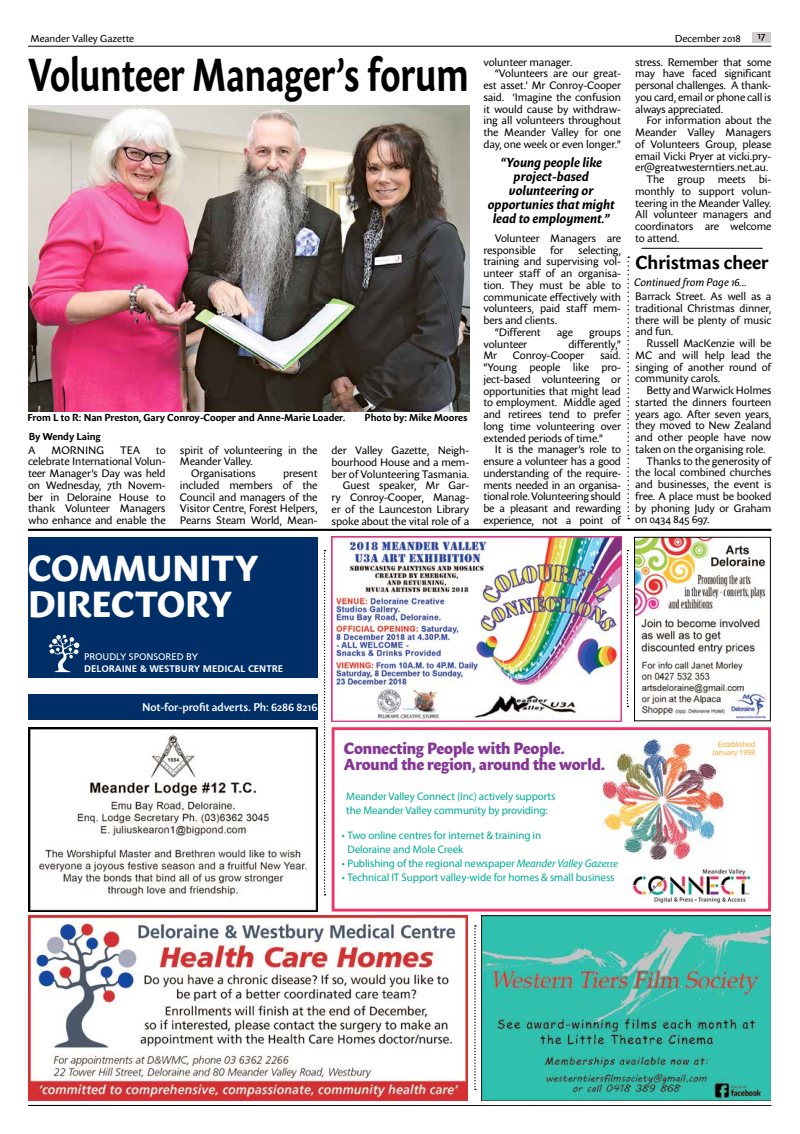
<style>
.page{position:relative;width:800px;height:1134px;background:#fff}
.page>*{position:absolute;margin:0;border:0;box-sizing:border-box;transform-origin:0 0}
.t1{font:700 46.1px "Sharik Sans";color:#000;scale:.78 1}
.t2{font:800 36px/36px "Sharik Sans";letter-spacing:-.01em;color:#fff}
.t3{font:700 18.5px "Sharik Sans";color:#000}
.t4{font:900 16px/16.5px "Sharik Sans";letter-spacing:-.01em;color:#853795}
.t5{font:italic 700 13px/14px "Sharik Sans";color:#000;text-align:center}
.t6{font:11px/14px "Myriad Pro";letter-spacing:-.01em;color:#00aa95}
.t7{font:600 11px "Sharik Sans";letter-spacing:-.005em;color:#fff}
.t8{font:10.8px/11.7px "Sharik Sans";letter-spacing:-.01em;color:#000;text-align:justify}
.t9{font:italic 10.8px "Sharik Sans";color:#000}
.t10{font:700 10px "Sharik Sans";color:#000}
.t11{font:10px "Sharik Sans";color:#000}
.t12{font:700 10px "Carto Gothic Std";color:#fff}
.t13{font:10px "Carto Gothic Std";letter-spacing:-.005em;color:#fff}
.t14{font:500 10px "Sharik Sans";color:#000}
.t15{font:8px/8px "Myriad Pro";letter-spacing:-.01em;color:#fca633;text-align:right}
.s1{font-size:46.8px}
.s2{font-style:italic}
</style>
<div class="page">
<div style="left:751px;top:32px;width:19px;height:11px;background:#cfccca"></div>
<hr style="left:28px;top:46px;width:743px;height:1px;background:#000">
<svg style="left:28px;top:1105px;width:743px;height:1px"></svg>
<hr style="left:28px;top:529px;width:743px;height:2px;background:#000">
<div style="left:28px;top:537px;width:289px;height:140px;background:#002f68"></div>
<div style="left:28px;top:694px;width:289px;height:26px;background:#002f68"></div>
<svg style="left:324px;top:550px;width:1px;height:346px"></svg>
<img style="left:636px;top:539px;width:131px;height:180px">
<div style="left:634px;top:537px;width:136px;height:184px;border:1px solid #000"></div>
<img style="left:481px;top:916px;width:289px;height:184px">
<svg style="left:49px;top:635px;width:30px;height:37px"></svg>
<svg style="left:626px;top:550px;width:2px;height:157px"></svg>
<div style="left:331px;top:727px;width:439px;height:185px;border:3px solid #f23166"></div>
<img style="left:627px;top:868px;width:124px;height:36px">
<img style="left:601px;top:739px;width:124px;height:121px">
<img style="left:331px;top:537px;width:290px;height:184px">
<img style="left:28px;top:727px;width:289px;height:185px">
<svg style="left:474px;top:925px;width:1px;height:165px"></svg>
<img style="left:28px;top:916px;width:439px;height:184px">
<img style="left:28px;top:105px;width:441px;height:306px">
<svg style="left:627px;top:257px;width:2px;height:262px"></svg>
<hr style="left:641px;top:248px;width:121px;height:1px;background:#000">
<p class="t11" style="left:30px;top:32px;width:105px">Meander Valley Gazette</p>
<p class="t11" style="left:674px;top:32px;width:68px">December 2018</p>
<p class="t14" style="left:757px;top:29px;width:10px">17</p>
<h1 class="t1" style="left:28px;top:42px;width:566px">Volunteer Manager’s fo<span class="s1">rum</span></h1>
<p class="t10" style="left:28px;top:411px;width:319px">From L to R: Nan Preston, Gary Conroy-Cooper and Anne-Marie Loader.</p>
<p class="t10" style="left:364px;top:411px;width:104px">Photo by: Mike Moores</p>
<p class="t10" style="left:29px;top:429px;width:74px">By Wendy Laing</p>
<p class="t8" style="left:28px;top:444px;width:9px">A</p>
<p class="t8" style="left:51px;top:444px;width:54px">MORNING</p>
<p class="t8" style="left:120px;top:444px;width:22px">TEA</p>
<p class="t8" style="left:28px;top:444px;width:139px;text-indent:128px">to celebrate International Volun&shy;teer Manager’s Day was held on Wednesday, 7th Novem&shy;ber in Deloraine House to thank Volunteer Managers who enhance and enable the</p>
<p class="t8" style="left:180px;top:444px;width:139px">spirit of volunteering in the</p>
<p class="t8" style="left:180px;top:456px;width:74px">Meander Valley.</p>
<p class="t8" style="left:191px;top:467px;width:66px">Organisations</p>
<p class="t8" style="left:180px;top:467px;width:139px;text-indent:103px">present included members of the Council and managers of the Visitor Centre, Forest Helpers, Pearns Steam World, Mean-</p>
<h2 class="t2" style="left:28px;top:549px;width:232px">COMMUNITY<br>DIRECTORY</h2>
<p class="t13" style="left:84px;top:651px;width:115px">PROUDLY SPONSORED BY</p>
<p class="t12" style="left:84px;top:663px;width:200px">DELORAINE &amp; WESTBURY MEDICAL CENTRE</p>
<p class="t7" style="left:142px;top:699px;width:177px">Not-for-profit adverts. Ph: 6286 8216</p>
<p class="t8" style="left:331px;top:444px;width:139px;text-align:right">der Valley Gazette, Neigh&shy;bourhood House and a mem&shy;ber of Volunteering Tasmania.<br>Guest speaker, Mr Gar&shy;ry Conroy-Cooper, Manag&shy;er of the Launceston Library spoke about the vital role of a</p>
<p class="t8" style="left:483px;top:56px;width:91px">volunteer manager.</p>
<p class="t8" style="left:494px;top:68px;width:128px">“Volunteers are our great-</p>
<p class="t8" style="left:483px;top:79px;width:139px">est asset.’ Mr Conroy-Cooper</p>
<p class="t8" style="left:483px;top:91px;width:139px">said. ‘Imagine the confusion</p>
<p class="t8" style="left:483px;top:103px;width:139px">it would cause by withdraw-</p>
<p class="t8" style="left:483px;top:115px;width:139px">ing all volunteers throughout</p>
<p class="t8" style="left:483px;top:126px;width:139px">the Meander Valley for one</p>
<p class="t8" style="left:483px;top:138px;width:139px">day, one week or even longer.”</p>
<p class="t5" style="left:487px;top:155px;width:128px">“Young people like project-based volunteering or opportunies that might lead to employment.”</p>
<p class="t8" style="left:483px;top:232px;width:139px;text-indent:11px">Volunteer Managers are responsible</p>
<p class="t8" style="left:550px;top:244px;width:15px">for</p>
<p class="t8" style="left:578px;top:244px;width:44px">selecting,</p>
<p class="t8" style="left:483px;top:255px;width:139px">training and supervising vol-</p>
<p class="t8" style="left:483px;top:267px;width:139px">unteer staff of an organisa-</p>
<p class="t8" style="left:483px;top:279px;width:139px">tion. They must be able to</p>
<p class="t8" style="left:483px;top:291px;width:139px">communicate effectively with</p>
<p class="t8" style="left:483px;top:302px;width:139px">volunteers, paid staff mem-</p>
<p class="t8" style="left:483px;top:314px;width:75px">bers and clients.</p>
<p class="t8" style="left:494px;top:326px;width:47px">“Different</p>
<p class="t8" style="left:556px;top:326px;width:18px">age</p>
<p class="t8" style="left:589px;top:326px;width:33px">groups</p>
<p class="t8" style="left:483px;top:338px;width:45px">volunteer</p>
<p class="t8" style="left:568px;top:338px;width:54px">differently,”</p>
<p class="t8" style="left:483px;top:349px;width:15px">Mr</p>
<p class="t8" style="left:512px;top:349px;width:73px">Conroy-Cooper</p>
<p class="t8" style="left:483px;top:349px;width:139px;text-indent:117px">said. “Young people like pro&shy;ject-based volunteering or opportunities that might lead to employment. Middle aged and retirees tend to prefer long time volunteering over extended periods of time.”</p>
<p class="t8" style="left:483px;top:443px;width:140px;text-indent:11px">It is the manager’s role to ensure a volunteer has a good understanding of the require&shy;ments needed in an organisa&shy;tional role. Volunteering should be a pleasant and rewarding experience, not a point of</p>
<p class="t8" style="left:635px;top:56px;width:138px">stress. Remember that some may have faced significant personal challenges. A thank&shy;you card, email or phone call is always appreciated.</p>
<p class="t8" style="left:646px;top:115px;width:126px">For information about the</p>
<p class="t8" style="left:635px;top:126px;width:138px">Meander Valley Managers</p>
<p class="t8" style="left:635px;top:138px;width:138px">of Volunteers Group, please</p>
<p class="t8" style="left:635px;top:150px;width:138px">email Vicki Pryer at vicki.pry-</p>
<p class="t8" style="left:635px;top:162px;width:135px">er@greatwesterntiers.net.au.</p>
<p class="t8" style="left:646px;top:173px;width:126px">The group meets bi-</p>
<p class="t8" style="left:635px;top:185px;width:138px">monthly to support volun-</p>
<p class="t8" style="left:635px;top:197px;width:138px">teering in the Meander Valley.</p>
<p class="t8" style="left:635px;top:208px;width:138px">All volunteer managers and</p>
<p class="t8" style="left:635px;top:220px;width:138px">coordinators are welcome</p>
<p class="t8" style="left:635px;top:232px;width:46px">to attend.</p>
<h3 class="t3" style="left:635px;top:249px;width:135px">Christmas cheer</h3>
<p class="t9" style="left:634px;top:275px;width:114px">Continued from Page 16...</p>
<p class="t8" style="left:635px;top:290px;width:138px">Barrack Street. As well as a traditional Christmas dinner, there will be plenty of music and fun.</p>
<p class="t8" style="left:635px;top:337px;width:138px;text-indent:11px">Russell MacKenzie will be MC and will help lead the singing of another round of community carols.</p>
<p class="t8" style="left:646px;top:384px;width:126px">Betty and Warwick Holmes</p>
<p class="t8" style="left:635px;top:396px;width:138px">started the dinners fourteen</p>
<p class="t8" style="left:635px;top:408px;width:138px">years ago. After seven years,</p>
<p class="t8" style="left:635px;top:419px;width:138px">they moved to New Zealand</p>
<p class="t8" style="left:635px;top:431px;width:138px">and other people have now</p>
<p class="t8" style="left:635px;top:443px;width:132px">taken on the organising role.</p>
<p class="t8" style="left:646px;top:455px;width:127px">Thanks to the generosity of</p>
<p class="t8" style="left:635px;top:466px;width:138px">the local combined churches</p>
<p class="t8" style="left:635px;top:478px;width:138px">and businesses, the event is</p>
<p class="t8" style="left:635px;top:490px;width:138px">free. A place must be booked</p>
<p class="t8" style="left:635px;top:502px;width:138px">by phoning Judy or Graham</p>
<p class="t8" style="left:635px;top:513px;width:76px">on 0434 845 697.</p>
<h3 class="t4" style="left:344px;top:739px;width:263px">Connecting People with People.<br>Around the region, around the world.</h3>
<p class="t15" style="left:711px;top:740px;width:45px">Established<br>January 1998</p>
<p class="t6" style="left:346px;top:789px;width:211px">Meander Valley Connect (Inc) actively supports the Meander Valley community by providing:</p>
<p class="t6" style="left:347px;top:828px;width:195px;text-indent:-6px">• Two online centres for internet &amp; training in<br>Deloraine and Mole Creek</p>
<p class="t6" style="left:341px;top:856px;width:278px">• Publishing of the regional newspaper <span class="s2">Meander Valley Gazette</span></p>
<p class="t6" style="left:341px;top:870px;width:274px">• Technical IT Support valley-wide for homes &amp; small business</p>
</div>
